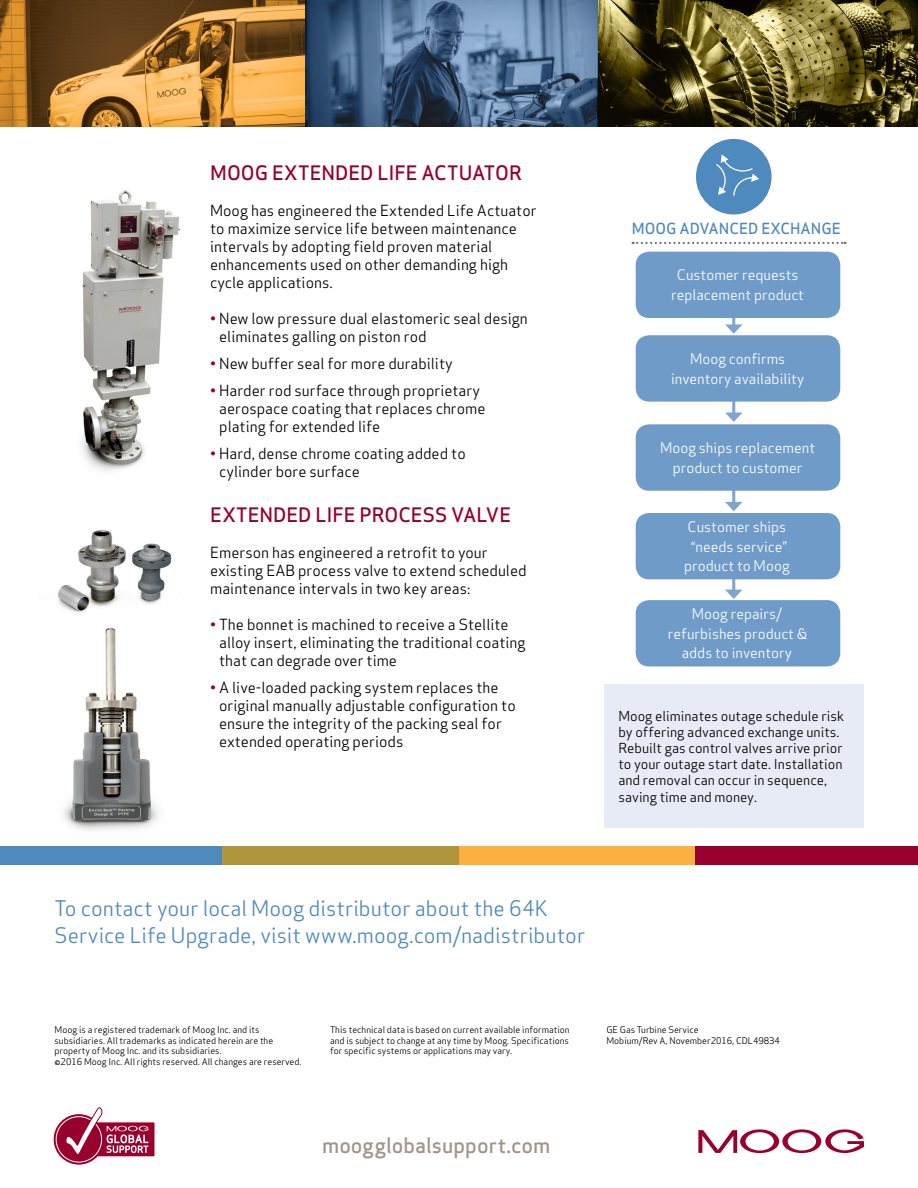
<style>
.page{position:relative;width:918px;height:1188px;background:#fff}
.page>*{position:absolute;margin:0;border:0;box-sizing:border-box;transform-origin:0 0}
.t1{font:21px/27px "Apex Sans";color:#4f8abe}
.t2{font:500 21px "Apex Sans";color:#a2958a}
.t3{font:500 19.5px "Apex Sans";color:#98002e}
.t4{font:15px/18px "Apex Sans";color:#000}
.t5{font:500 15px "Apex Sans";color:#4f8abe}
.t6{font:14.25px/19.5px "Apex Sans";color:#fff;text-align:center}
.t7{font:13.5px/16.2px "Apex Sans";color:#000}
.t8{font:9px/10.8px "Apex Sans";color:#000}
.s1{color:#98002e}
</style>
<div class="page">
<svg style="left:698px;top:1129px;width:166px;height:24px"></svg>
<svg style="left:53px;top:1107px;width:102px;height:59px"></svg>
<img style="left:58px;top:530px;width:114px;height:83px">
<div style="left:0;top:846px;width:223px;height:18px;background:#4f8abe"></div>
<div style="left:223px;top:846px;width:236px;height:18px;background:#b1953a"></div>
<div style="left:459px;top:846px;width:236px;height:18px;background:#fbb040"></div>
<div style="left:695px;top:846px;width:223px;height:18px;background:#98002e"></div>
<img style="left:0;top:0;width:918px;height:126px">
<svg style="left:633px;top:242px;width:213px;height:2px"></svg>
<hr style="left:732px;top:309px;width:3px;height:18px;background:#7ea4cf">
<svg style="left:725px;top:324px;width:17px;height:10px"></svg>
<hr style="left:732px;top:397px;width:3px;height:18px;background:#7ea4cf">
<svg style="left:725px;top:413px;width:17px;height:9px"></svg>
<hr style="left:732px;top:486px;width:3px;height:19px;background:#7ea4cf">
<svg style="left:725px;top:502px;width:17px;height:9px"></svg>
<hr style="left:732px;top:574px;width:3px;height:18px;background:#7ea4cf">
<svg style="left:725px;top:590px;width:17px;height:9px"></svg>
<div style="left:636px;top:252px;width:204px;height:66px;background:#6f9bc9;border-radius:14px"></div>
<div style="left:636px;top:335px;width:204px;height:67px;background:#6f9bc9;border-radius:14px"></div>
<div style="left:636px;top:424px;width:204px;height:67px;background:#6f9bc9;border-radius:14px"></div>
<div style="left:636px;top:513px;width:204px;height:66px;background:#6f9bc9;border-radius:14px"></div>
<div style="left:636px;top:600px;width:204px;height:66px;background:#6f9bc9;border-radius:14px"></div>
<div style="left:605px;top:684px;width:259px;height:144px;background:#e6ebf5"></div>
<img style="left:82px;top:190px;width:99px;height:281px">
<img style="left:63px;top:627px;width:96px;height:203px">
<div style="left:696px;top:139px;width:76px;height:76px;background:#4f8abe;border-radius:50%"></div>
<svg style="left:716px;top:154px;width:43px;height:42px"></svg>
<h2 class="t3" style="left:210px;top:156px;width:313px">MOOG EXTENDED LIFE ACTUATOR</h2>
<p class="t4" style="left:210px;top:200px;width:328px">Moog has engineered the Extended Life Actuator to maximize service life between maintenance intervals by adopting field proven material enhancements used on other demanding high cycle applications.</p>
<p class="t4" style="left:219px;top:308px;width:310px;text-indent:-9px"><span class="s1">•</span> New low pressure dual elastomeric seal design eliminates galling on piston rod</p>
<p class="t4" style="left:210px;top:353px;width:244px"><span class="s1">•</span> New buffer seal for more durability</p>
<p class="t4" style="left:219px;top:380px;width:268px;text-indent:-9px"><span class="s1">•</span> Harder rod surface through proprietary aerospace coating that replaces chrome plating for extended life</p>
<p class="t4" style="left:219px;top:443px;width:248px;text-indent:-9px"><span class="s1">•</span> Hard, dense chrome coating added to cylinder bore surface</p>
<h2 class="t3" style="left:210px;top:498px;width:303px">EXTENDED LIFE PROCESS VALVE</h2>
<p class="t4" style="left:210px;top:542px;width:318px">Emerson has engineered a retrofit to your existing EAB process valve to extend scheduled maintenance intervals in two key areas:</p>
<p class="t4" style="left:219px;top:614px;width:308px;text-indent:-9px"><span class="s1">•</span> The bonnet is machined to receive a Stellite alloy insert, eliminating the traditional coating that can degrade over time</p>
<p class="t4" style="left:219px;top:677px;width:298px;text-indent:-9px"><span class="s1">•</span> A live-loaded packing system replaces the original manually adjustable configuration to ensure the integrity of the packing seal for extended operating periods</p>
<p class="t5" style="left:632px;top:215px;width:211px">MOOG ADVANCED EXCHANGE</p>
<p class="t6" style="left:671px;top:264px;width:134px">Customer requests replacement product</p>
<p class="t6" style="left:671px;top:348px;width:135px">Moog confirms inventory availability</p>
<p class="t6" style="left:660px;top:437px;width:157px">Moog ships replacement product to customer</p>
<p class="t6" style="left:684px;top:516px;width:107px">Customer ships “needs service” product to Moog</p>
<p class="t6" style="left:668px;top:603px;width:141px">Moog repairs/ refurbishes product &amp; adds to inventory</p>
<p class="t7" style="left:618px;top:706px;width:227px">Moog eliminates outage schedule risk by offering advanced exchange units.<br>Rebuilt gas control valves arrive prior to your outage start date. Installation and removal can occur in sequence, saving time and money.</p>
<h1 class="t1" style="left:55px;top:893px;width:532px">To contact your local Moog distributor about the 64K<br>Service Life Upgrade, visit www.moog.com/nadistributor</h1>
<p class="t8" style="left:55px;top:1023px;width:248px">Moog is a registered trademark of Moog Inc. and its subsidiaries. All trademarks as indicated herein are the property of Moog Inc. and its subsidiaries.<br>©2016 Moog Inc. All rights reserved. All changes are reserved.</p>
<p class="t8" style="left:606px;top:1023px;width:175px">GE Gas Turbine Service<br>Mobium/Rev A, November2016, CDL49834</p>
<p class="t8" style="left:330px;top:1023px;width:241px;text-align:justify">This technical data is based on current available information and is subject to change at any time by Moog. Specifications for specific systems or applications may vary.</p>
<h1 class="t2" style="left:322px;top:1127px;width:230px">moogglobalsupport.com</h1>
</div>
